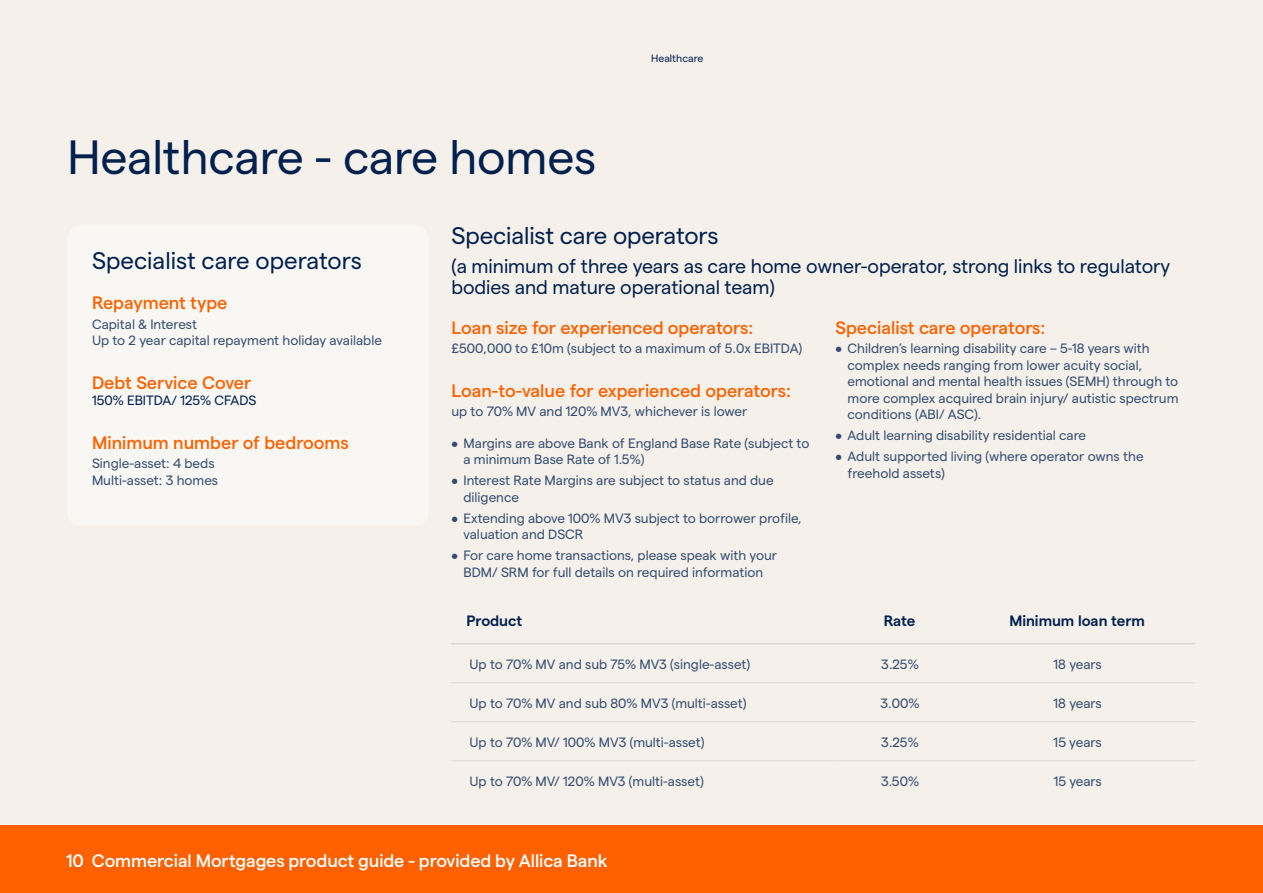
<style>
.page{position:relative;width:1263px;height:893px;background:#f5f0e9}
.page>*{position:absolute;margin:0;border:0;box-sizing:border-box;transform-origin:0 0}
.t1{font:48px "Matter";letter-spacing:-.005em;color:#00204e}
.t2{font:24px "Matter";letter-spacing:-.005em;color:#00204e}
.t3{font:19.5px/21px "Matter";letter-spacing:-.005em;color:#00204e}
.t4{font:500 18px "Matter";color:#ff6100}
.t5{font:500 18px "Matter";letter-spacing:-.005em;color:#fff}
.t6{font:600 15px "Matter";color:#00204e}
.t7{font:13.5px/16.5px "Matter";color:#334d71}
.t8{font:13.5px "Matter";color:#00204e}
.t9{font:10.5px "Matter";color:#00204e}
</style>
<div class="page">
<div style="left:0;top:825px;width:1263px;height:68px;background:#ff6100"></div>
<div style="left:68px;top:225px;width:360px;height:301px;background:#f9f7f3;border-radius:14px"></div>
<hr style="left:451px;top:643px;width:384px;height:1px;background:#ddd8d2">
<hr style="left:840px;top:643px;width:120px;height:1px;background:#ddd8d2">
<hr style="left:960px;top:643px;width:235px;height:1px;background:#ddd8d2">
<hr style="left:451px;top:682px;width:384px;height:1px;background:#ddd8d2">
<hr style="left:840px;top:682px;width:120px;height:1px;background:#ddd8d2">
<hr style="left:960px;top:682px;width:235px;height:1px;background:#ddd8d2">
<hr style="left:451px;top:721px;width:384px;height:1px;background:#ddd8d2">
<hr style="left:840px;top:721px;width:120px;height:1px;background:#ddd8d2">
<hr style="left:960px;top:721px;width:235px;height:1px;background:#ddd8d2">
<hr style="left:451px;top:760px;width:384px;height:1px;background:#ddd8d2">
<hr style="left:840px;top:760px;width:120px;height:1px;background:#ddd8d2">
<hr style="left:960px;top:760px;width:235px;height:1px;background:#ddd8d2">
<h1 class="t1" style="left:68px;top:122px;width:530px">Healthcare - care homes</h1>
<p class="t9" style="left:651px;top:51px;width:54px">Healthcare</p>
<h2 class="t2" style="left:92px;top:243px;width:271px">Specialist care operators</h2>
<h3 class="t4" style="left:92px;top:290px;width:137px">Repayment type</h3>
<p class="t7" style="left:92px;top:315px;width:291px">Capital &amp; Interest<br>Up to 2 year capital repayment holiday available</p>
<h3 class="t4" style="left:92px;top:369px;width:161px">Debt Service Cover</h3>
<p class="t8" style="left:92px;top:391px;width:166px">150% EBITDA/ 125% CFADS</p>
<h3 class="t4" style="left:92px;top:429px;width:258px">Minimum number of bedrooms</h3>
<p class="t7" style="left:92px;top:454px;width:128px">Single-asset: 4 beds<br>Multi-asset: 3 homes</p>
<h2 class="t2" style="left:451px;top:218px;width:268px">Specialist care operators</h2>
<h3 class="t3" style="left:451px;top:254px;width:720px">(a minimum of three years as care home owner-operator, strong links to regulatory bodies and mature operational team)</h3>
<h3 class="t4" style="left:451px;top:314px;width:303px">Loan size for experienced operators:</h3>
<p class="t7" style="left:451px;top:339px;width:352px">£500,000 to £10m (subject to a maximum of 5.0x EBITDA)</p>
<h3 class="t4" style="left:451px;top:377px;width:341px">Loan-to-value for experienced operators:</h3>
<p class="t7" style="left:451px;top:402px;width:297px">up to 70% MV and 120% MV3, whichever is lower</p>
<p class="t7" style="left:463px;top:434px;width:347px;text-indent:-12px">• Margins are above Bank of England Base Rate (subject to a minimum Base Rate of 1.5%)</p>
<p class="t7" style="left:463px;top:471px;width:312px;text-indent:-12px">• Interest Rate Margins are subject to status and due diligence</p>
<p class="t7" style="left:463px;top:509px;width:340px;text-indent:-12px">• Extending above 100% MV3 subject to borrower profile, valuation and DSCR</p>
<p class="t7" style="left:451px;top:546px;width:327px;text-align:center">• For care home transactions, please speak with your<br>BDM/ SRM for full details on required information</p>
<h3 class="t4" style="left:835px;top:314px;width:211px">Specialist care operators:</h3>
<p class="t7" style="left:847px;top:339px;width:333px;text-indent:-12px">• Children’s learning disability care – 5-18 years with complex needs ranging from lower acuity social, emotional and mental health issues (SEMH) through to more complex acquired brain injury/ autistic spectrum conditions (ABI/ ASC).</p>
<p class="t7" style="left:835px;top:426px;width:252px">• Adult learning disability residential care</p>
<p class="t7" style="left:847px;top:447px;width:298px;text-indent:-12px">• Adult supported living (where operator owns the freehold assets)</p>
<p class="t6" style="left:466px;top:610px;width:57px">Product</p>
<p class="t6" style="left:884px;top:610px;width:33px">Rate</p>
<p class="t6" style="left:1009px;top:610px;width:137px">Minimum loan term</p>
<p class="t7" style="left:469px;top:655px;width:282px">Up to 70% MV and sub 75% MV3 (single-asset)</p>
<p class="t7" style="left:881px;top:655px;width:39px">3.25%</p>
<p class="t7" style="left:1054px;top:655px;width:50px">18 years</p>
<p class="t7" style="left:469px;top:694px;width:278px">Up to 70% MV and sub 80% MV3 (multi-asset)</p>
<p class="t7" style="left:880px;top:694px;width:40px">3.00%</p>
<p class="t7" style="left:1054px;top:694px;width:50px">18 years</p>
<p class="t7" style="left:469px;top:733px;width:236px">Up to 70% MV/ 100% MV3 (multi-asset)</p>
<p class="t7" style="left:881px;top:733px;width:39px">3.25%</p>
<p class="t7" style="left:1054px;top:733px;width:50px">15 years</p>
<p class="t7" style="left:469px;top:772px;width:236px">Up to 70% MV/ 120% MV3 (multi-asset)</p>
<p class="t7" style="left:881px;top:772px;width:39px">3.50%</p>
<p class="t7" style="left:1054px;top:772px;width:50px">15 years</p>
<h3 class="t5" style="left:66px;top:847px;width:543px">10 Commercial Mortgages product guide - provided by Allica Bank</h3>
<h3 class="t5" style="left:66px;top:847px;width:557px">010 Commercial Mortgages product guide - provided by Allica Bank</h3>
</div>
